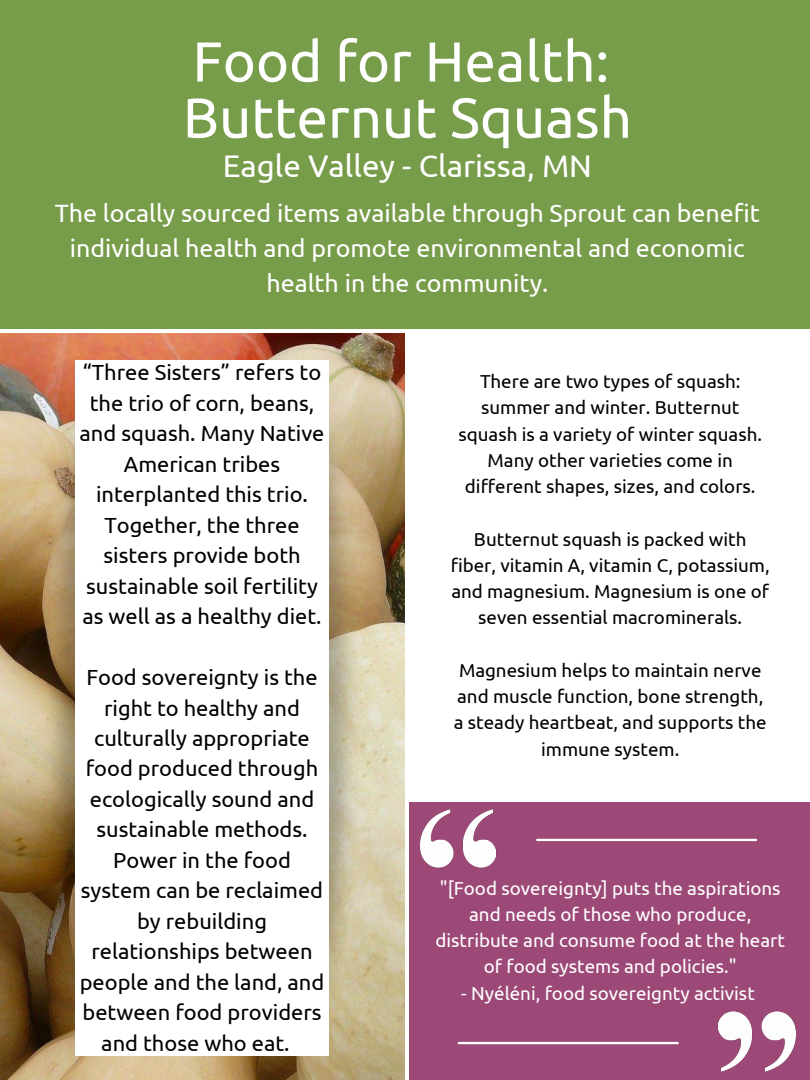
<style>
.page{position:relative;width:810px;height:1080px;background:#fff}
.page>*{position:absolute;margin:0;border:0;box-sizing:border-box;transform-origin:0 0}
.t1{font:56.25px "Ubuntu";color:#fff}
.t2{font:31.25px "Ubuntu";color:#fff}
.t3{font:25px/34.7px "Ubuntu";color:#fff;text-align:center}
.t4{font:21.88px/30.5px "Ubuntu";color:#000;text-align:center}
.t5{font:18.75px/26.2px "Ubuntu";color:#000;text-align:center}
.t6{font:18.75px/26.2px "Ubuntu";color:#fff;text-align:center}
</style>
<div class="page">
<div style="left:0;top:0;width:810px;height:329px;background:#789d4a"></div>
<img style="left:0;top:333px;width:405px;height:747px">
<div style="left:410px;top:802px;width:400px;height:278px;background:#9c4977"></div>
<img style="left:9px;top:345px;width:132px;height:726px">
<img style="left:262px;top:345px;width:132px;height:726px">
<div style="left:75px;top:360px;width:253px;height:696px;background:#fff"></div>
<img style="left:717px;top:1010px;width:80px;height:64px">
<img style="left:419px;top:808px;width:77px;height:62px">
<hr style="left:537px;top:839px;width:219px;height:2px;background:#fff">
<hr style="left:459px;top:1042px;width:219px;height:2px;background:#fff">
<p class="t1" style="left:193px;top:29px;width:418px">Food for Health:</p>
<p class="t1" style="left:183px;top:85px;width:450px">Butternut Squash</p>
<p class="t2" style="left:223px;top:148px;width:371px">Eagle Valley - Clarissa, MN</p>
<p class="t3" style="left:55px;top:196px;width:707px">The locally sourced items available through Sprout can benefit individual health and promote environmental and economic health in the community.</p>
<p class="t4" style="left:80px;top:357px;width:246px">“Three Sisters” refers to the trio of corn, beans, and squash. Many Native<br>American tribes interplanted this trio.<br>Together, the three sisters provide both sustainable soil fertility as well as a healthy diet.</p>
<p class="t4" style="left:80px;top:662px;width:246px">Food sovereignty is the right to healthy and culturally appropriate food produced through ecologically sound and sustainable methods.<br>Power in the food system can be reclaimed by rebuilding relationships between people and the land, and between food providers and those who eat.</p>
<p class="t5" style="left:458px;top:368px;width:305px">There are two types of squash: summer and winter. Butternut squash is a variety of winter squash.<br>Many other varieties come in different shapes, sizes, and colors.</p>
<p class="t5" style="left:451px;top:526px;width:320px">Butternut squash is packed with fiber, vitamin A, vitamin C, potassium, and magnesium. Magnesium is one of seven essential macrominerals.</p>
<p class="t5" style="left:454px;top:657px;width:314px">Magnesium helps to maintain nerve and muscle function, bone strength, a steady heartbeat, and supports the immune system.</p>
<p class="t6" style="left:435px;top:874px;width:351px">"[Food sovereignty] puts the aspirations and needs of those who produce, distribute and consume food at the heart of food systems and policies."</p>
<p class="t6" style="left:461px;top:979px;width:295px">- Nyéléni, food sovereignty activist</p>
</div>
